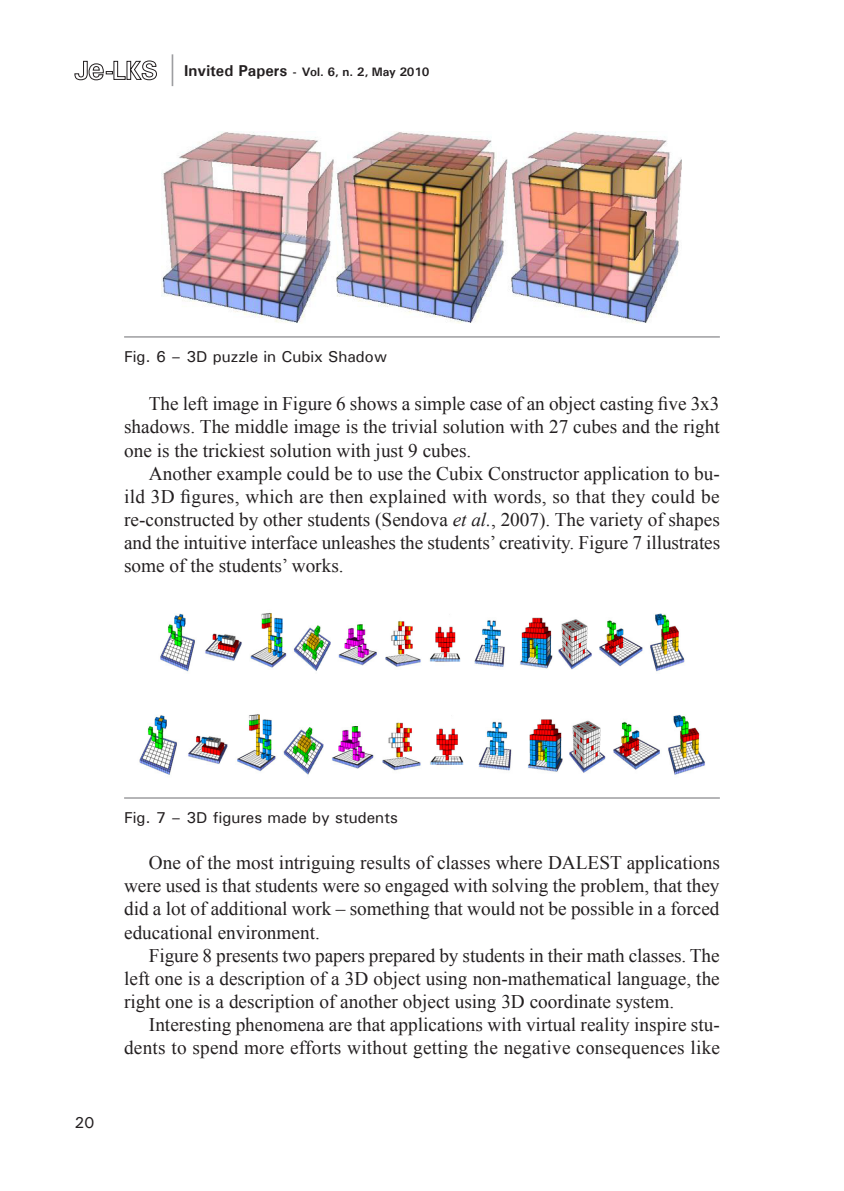
<style>
.page{position:relative;width:844px;height:1191px;background:#fff}
.page>*{position:absolute;margin:0;border:0;box-sizing:border-box;transform-origin:0 0}
.t1{font:35px "Times New Roman";color:#939598}
.TESTO{font:19.25px/23.1px "Times New Roman";color:#231f20;text-align:justify}
.Fig{font:500 15.75px "Univers";color:#231f20}
.t2{font:700 12.25px "Univers";letter-spacing:-.02em;color:#231f20}
.s1{font-size:15.75px}
.s2{font-style:italic}
</style>
<div class="page">
<svg style="left:74px;top:61px;width:83px;height:19px"></svg>
<hr style="left:124px;top:337px;width:595px;height:1px;background:#6c6d70">
<hr style="left:124px;top:797px;width:595px;height:1px;background:#6c6d70">
<img style="left:162px;top:132px;width:519px;height:191px">
<img style="left:160px;top:613px;width:525px;height:59px">
<img style="left:139px;top:714px;width:566px;height:61px">
<h1 class="t1" style="left:169px;top:43px;width:8px">|</h1>
<p class="t2" style="left:184px;top:64px;width:247px"><span class="s1">Invited Papers</span> - Vol. 6, n. 2, May 2010</p>
<p class="Fig" style="left:124px;top:346px;width:265px">Fig. 6 – 3D puzzle in Cubix Shadow</p>
<p class="TESTO" style="left:124px;top:392px;width:597px;text-indent:25px">The left image in Figure 6 shows a simple case of an object casting five 3x3 shadows. The middle image is the trivial solution with 27 cubes and the right one is the trickiest solution with just 9 cubes.</p>
<p class="TESTO" style="left:124px;top:461px;width:597px;text-indent:25px">Another example could be to use the Cubix Constructor application to bu&shy;ild 3D figures, which are then explained with words, so that they could be re-constructed by other students (Sendova <span class="s2">et al.</span>, 2007). The variety of shapes and the intuitive interface unleashes the students’ creativity. Figure 7 illustrates some of the students’ works.</p>
<p class="Fig" style="left:74px;top:1112px;width:21px">20</p>
<p class="Fig" style="left:124px;top:807px;width:275px">Fig. 7 – 3D figures made by students</p>
<p class="TESTO" style="left:124px;top:851px;width:597px;text-indent:25px">One of the most intriguing results of classes where DALEST applications were used is that students were so engaged with solving the problem, that they did a lot of additional work – something that would not be possible in a forced educational environment.</p>
<p class="TESTO" style="left:124px;top:943px;width:597px;text-indent:25px">Figure 8 presents two papers prepared by students in their math classes. The left one is a description of a 3D object using non-mathematical language, the right one is a description of another object using 3D coordinate system.</p>
<p class="TESTO" style="left:124px;top:1012px;width:597px;text-align:right">Interesting phenomena are that applications with virtual reality inspire stu&shy;dents to spend more efforts without getting the negative consequences like</p>
</div>
